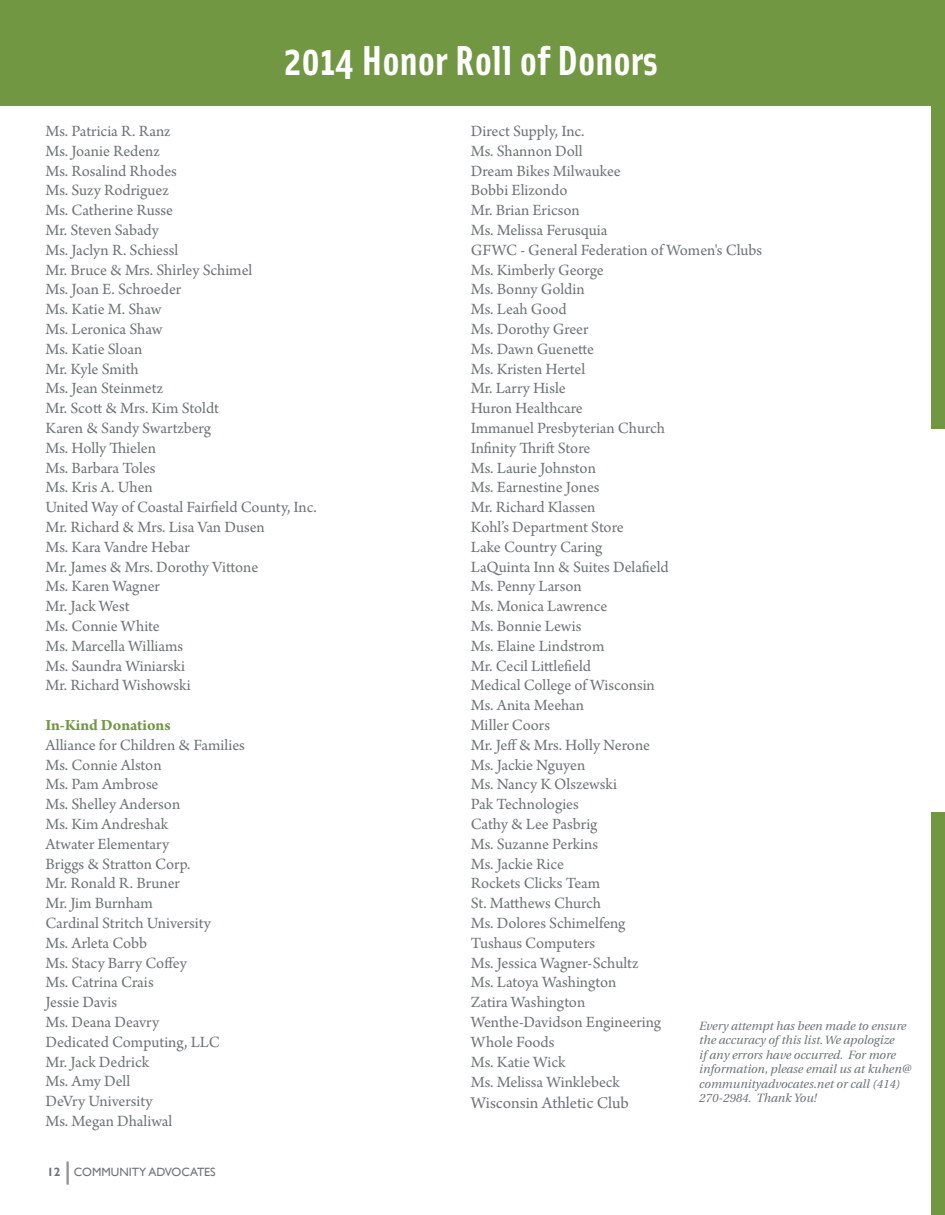
<style>
.page{position:relative;width:945px;height:1215px;background:#fff}
.page>*{position:absolute;margin:0;border:0;box-sizing:border-box;transform-origin:0 0}
.t1{font:700 42px "Solex";color:#fff}
.t2{font:17.25px "Arno Pro";color:#6e7475}
.t3{font:16.5px "Arno Pro";letter-spacing:-.005em;color:#6e7475}
.t4{font:700 16.5px "Arno Pro";letter-spacing:-.005em;color:#729742}
.t5{font:italic 12px/14.4px "Utopia";color:#6e7475}
.t6{font:12px "Gill Sans";color:#6e7475}
.s1{font-weight:700}
</style>
<div class="page">
<div style="left:0;top:0;width:932px;height:106px;background:#729742"></div>
<svg style="left:67px;top:1162px;width:2px;height:23px"></svg>
<div style="left:932px;top:0;width:13px;height:1215px;background:#729742"></div>
<div style="left:932px;top:430px;width:13px;height:382px;background:#fff"></div>
<p class="t1" style="left:284px;top:33px;width:375px">2014 Honor Roll of Donors</p>
<p class="t3" style="left:45px;top:122px;width:127px">Ms. Patricia R. Ranz</p>
<p class="t3" style="left:45px;top:141px;width:116px">Ms. Joanie Redenz</p>
<p class="t3" style="left:45px;top:161px;width:133px">Ms. Rosalind Rhodes</p>
<p class="t3" style="left:45px;top:181px;width:125px">Ms. Suzy Rodriguez</p>
<p class="t3" style="left:45px;top:201px;width:129px">Ms. Catherine Russe</p>
<p class="t3" style="left:45px;top:221px;width:115px">Mr. Steven Sabady</p>
<p class="t3" style="left:45px;top:240px;width:134px">Ms. Jaclyn R. Schiessl</p>
<p class="t3" style="left:45px;top:260px;width:208px">Mr. Bruce &amp; Mrs. Shirley Schimel</p>
<p class="t3" style="left:45px;top:280px;width:137px">Ms. Joan E. Schroeder</p>
<p class="t3" style="left:45px;top:300px;width:117px">Ms. Katie M. Shaw</p>
<p class="t3" style="left:45px;top:320px;width:118px">Ms. Leronica Shaw</p>
<p class="t3" style="left:45px;top:339px;width:98px">Ms. Katie Sloan</p>
<p class="t3" style="left:45px;top:359px;width:95px">Mr. Kyle Smith</p>
<p class="t3" style="left:45px;top:379px;width:119px">Ms. Jean Steinmetz</p>
<p class="t3" style="left:45px;top:399px;width:175px">Mr. Scott &amp; Mrs. Kim Stoldt</p>
<p class="t3" style="left:45px;top:419px;width:167px">Karen &amp; Sandy Swartzberg</p>
<p class="t3" style="left:45px;top:438px;width:112px">Ms. Holly Thielen</p>
<p class="t3" style="left:45px;top:458px;width:112px">Ms. Barbara Toles</p>
<p class="t3" style="left:45px;top:478px;width:109px">Ms. Kris A. Uhen</p>
<p class="t3" style="left:45px;top:498px;width:273px">United Way of Coastal Fairfield County, Inc.</p>
<p class="t3" style="left:45px;top:518px;width:221px">Mr. Richard &amp; Mrs. Lisa Van Dusen</p>
<p class="t3" style="left:45px;top:537px;width:146px">Ms. Kara Vandre Hebar</p>
<p class="t3" style="left:45px;top:557px;width:214px">Mr. James &amp; Mrs. Dorothy Vittone</p>
<p class="t3" style="left:45px;top:577px;width:116px">Ms. Karen Wagner</p>
<p class="t3" style="left:45px;top:597px;width:86px">Mr. Jack West</p>
<p class="t3" style="left:45px;top:617px;width:116px">Ms. Connie White</p>
<p class="t3" style="left:45px;top:636px;width:139px">Ms. Marcella Williams</p>
<p class="t3" style="left:45px;top:656px;width:141px">Ms. Saundra Winiarski</p>
<p class="t3" style="left:45px;top:676px;width:147px">Mr. Richard Wishowski</p>
<p class="t4" style="left:45px;top:715px;width:127px">In-Kind Donations</p>
<p class="t3" style="left:45px;top:735px;width:201px">Alliance for Children &amp; Families</p>
<p class="t3" style="left:45px;top:755px;width:118px">Ms. Connie Alston</p>
<p class="t3" style="left:45px;top:775px;width:115px">Ms. Pam Ambrose</p>
<p class="t3" style="left:45px;top:795px;width:136px">Ms. Shelley Anderson</p>
<p class="t3" style="left:45px;top:815px;width:124px">Ms. Kim Andreshak</p>
<p class="t3" style="left:45px;top:834px;width:125px">Atwater Elementary</p>
<p class="t3" style="left:45px;top:854px;width:147px">Briggs &amp; Stratton Corp.</p>
<p class="t3" style="left:45px;top:874px;width:136px">Mr. Ronald R. Bruner</p>
<p class="t3" style="left:45px;top:894px;width:109px">Mr. Jim Burnham</p>
<p class="t3" style="left:45px;top:914px;width:167px">Cardinal Stritch University</p>
<p class="t3" style="left:45px;top:933px;width:103px">Ms. Arleta Cobb</p>
<p class="t3" style="left:45px;top:953px;width:143px">Ms. Stacy Barry Coffey</p>
<p class="t3" style="left:45px;top:973px;width:110px">Ms. Catrina Crais</p>
<p class="t3" style="left:45px;top:993px;width:73px">Jessie Davis</p>
<p class="t3" style="left:45px;top:1013px;width:115px">Ms. Deana Deavry</p>
<p class="t3" style="left:45px;top:1032px;width:176px">Dedicated Computing, LLC</p>
<p class="t3" style="left:45px;top:1052px;width:105px">Mr. Jack Dedrick</p>
<p class="t3" style="left:45px;top:1072px;width:86px">Ms. Amy Dell</p>
<p class="t3" style="left:45px;top:1092px;width:109px">DeVry University</p>
<p class="t3" style="left:45px;top:1112px;width:128px">Ms. Megan Dhaliwal</p>
<p class="t6" style="left:47px;top:1165px;width:170px"><span class="s1">12</span> COMMUNITY ADVOCATES</p>
<p class="t3" style="left:471px;top:122px;width:115px">Direct Supply, Inc.</p>
<p class="t3" style="left:471px;top:141px;width:114px">Ms. Shannon Doll</p>
<p class="t3" style="left:471px;top:161px;width:152px">Dream Bikes Milwaukee</p>
<p class="t3" style="left:471px;top:181px;width:98px">Bobbi Elizondo</p>
<p class="t3" style="left:471px;top:201px;width:111px">Mr. Brian Ericson</p>
<p class="t3" style="left:471px;top:221px;width:138px">Ms. Melissa Ferusquia</p>
<p class="t3" style="left:471px;top:240px;width:293px">GFWC - General Federation of Women's Clubs</p>
<p class="t3" style="left:471px;top:260px;width:135px">Ms. Kimberly George</p>
<p class="t3" style="left:471px;top:280px;width:115px">Ms. Bonny Goldin</p>
<p class="t3" style="left:471px;top:300px;width:98px">Ms. Leah Good</p>
<p class="t3" style="left:471px;top:320px;width:119px">Ms. Dorothy Greer</p>
<p class="t3" style="left:471px;top:339px;width:125px">Ms. Dawn Guenette</p>
<p class="t3" style="left:471px;top:359px;width:116px">Ms. Kristen Hertel</p>
<p class="t3" style="left:471px;top:379px;width:97px">Mr. Larry Hisle</p>
<p class="t3" style="left:471px;top:399px;width:114px">Huron Healthcare</p>
<p class="t3" style="left:471px;top:419px;width:196px">Immanuel Presbyterian Church</p>
<p class="t3" style="left:471px;top:438px;width:121px">Infinity Thrift Store</p>
<p class="t3" style="left:471px;top:458px;width:127px">Ms. Laurie Johnston</p>
<p class="t3" style="left:471px;top:478px;width:130px">Ms. Earnestine Jones</p>
<p class="t3" style="left:471px;top:498px;width:126px">Mr. Richard Klassen</p>
<p class="t3" style="left:471px;top:518px;width:155px">Kohl’s Department Store</p>
<p class="t3" style="left:471px;top:537px;width:133px">Lake Country Caring</p>
<p class="t3" style="left:471px;top:557px;width:200px">LaQuinta Inn &amp; Suites Delafield</p>
<p class="t3" style="left:471px;top:577px;width:112px">Ms. Penny Larson</p>
<p class="t3" style="left:471px;top:597px;width:138px">Ms. Monica Lawrence</p>
<p class="t3" style="left:471px;top:617px;width:112px">Ms. Bonnie Lewis</p>
<p class="t3" style="left:471px;top:636px;width:135px">Ms. Elaine Lindstrom</p>
<p class="t3" style="left:471px;top:656px;width:122px">Mr. Cecil Littlefield</p>
<p class="t3" style="left:471px;top:676px;width:186px">Medical College of Wisconsin</p>
<p class="t3" style="left:471px;top:696px;width:115px">Ms. Anita Meehan</p>
<p class="t3" style="left:471px;top:716px;width:81px">Miller Coors</p>
<p class="t3" style="left:471px;top:735px;width:181px">Mr. Jeff &amp; Mrs. Holly Nerone</p>
<p class="t3" style="left:471px;top:755px;width:116px">Ms. Jackie Nguyen</p>
<p class="t3" style="left:471px;top:775px;width:148px">Ms. Nancy K Olszewski</p>
<p class="t3" style="left:471px;top:795px;width:110px">Pak Technologies</p>
<p class="t3" style="left:471px;top:815px;width:128px">Cathy &amp; Lee Pasbrig</p>
<p class="t3" style="left:471px;top:834px;width:129px">Ms. Suzanne Perkins</p>
<p class="t3" style="left:471px;top:854px;width:95px">Ms. Jackie Rice</p>
<p class="t3" style="left:471px;top:874px;width:131px">Rockets Clicks Team</p>
<p class="t3" style="left:471px;top:894px;width:132px">St. Matthews Church</p>
<p class="t3" style="left:471px;top:914px;width:156px">Ms. Dolores Schimelfeng</p>
<p class="t3" style="left:471px;top:933px;width:126px">Tushaus Computers</p>
<p class="t3" style="left:471px;top:953px;width:169px">Ms. Jessica Wagner-Schultz</p>
<p class="t3" style="left:471px;top:973px;width:147px">Ms. Latoya Washington</p>
<p class="t3" style="left:471px;top:993px;width:116px">Zatira Washington</p>
<p class="t3" style="left:471px;top:1013px;width:192px">Wenthe-Davidson Engineering</p>
<p class="t3" style="left:471px;top:1032px;width:85px">Whole Foods</p>
<p class="t3" style="left:471px;top:1052px;width:96px">Ms. Katie Wick</p>
<p class="t3" style="left:471px;top:1073px;width:151px">Ms. Melissa Winklebeck</p>
<p class="t2" style="left:471px;top:1093px;width:160px">Wisconsin Athletic Club</p>
<p class="t5" style="left:699px;top:1019px;width:214px">Every attempt has been made to ensure the accuracy of this list. We apologize<br>if any errors have occurred. For more information, please email us at kuhen@ communityadvocates.net or call (414)<br>270-2984. Thank You!</p>
</div>
